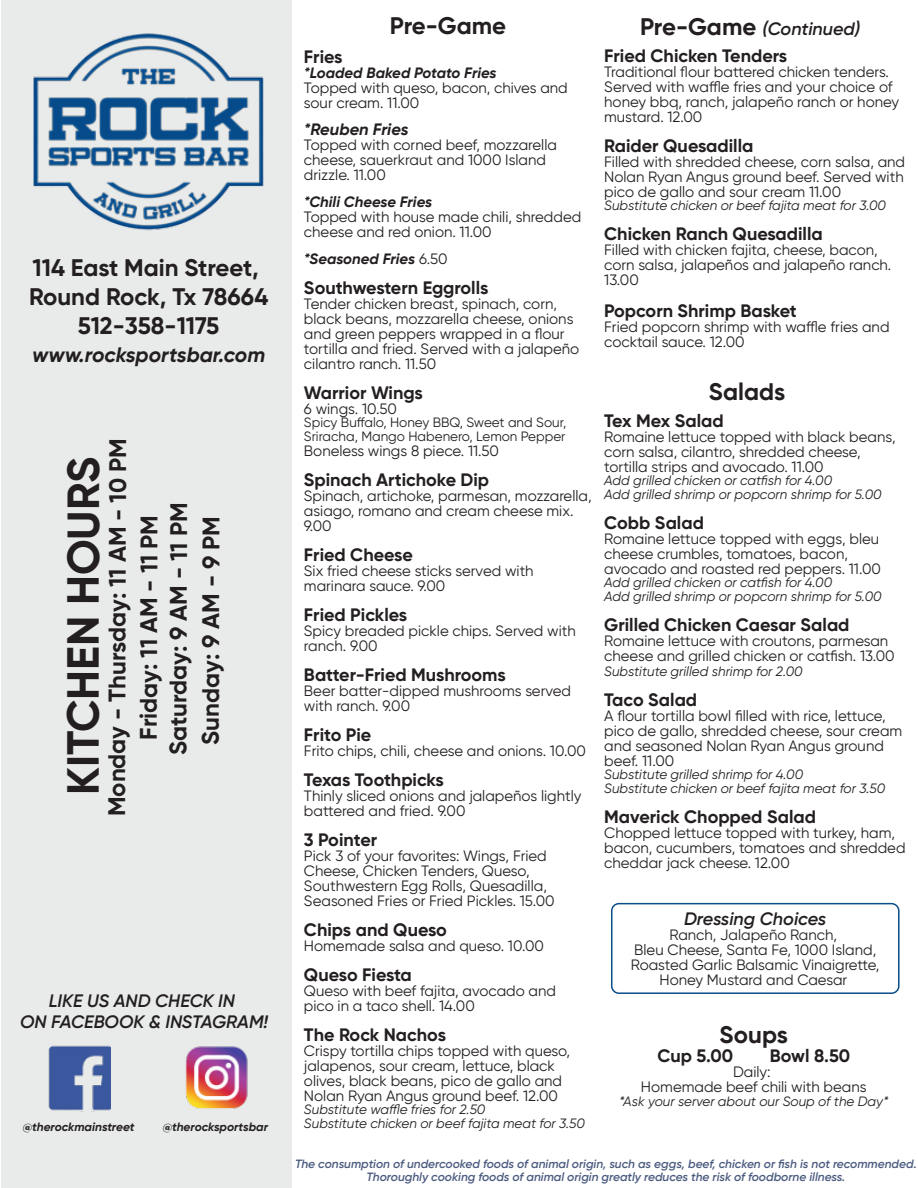
<style>
.page{position:relative;width:918px;height:1188px;background:#fff}
.page>*{position:absolute;margin:0;border:0;box-sizing:border-box;transform-origin:0 0}
.t1{font:700 45px "Gilroy";color:#231f20}
.t2{font:700 24px/28.8px "Gilroy";letter-spacing:-.005em;color:#231f20;text-align:center}
.t3{font:italic 700 21px "Gilroy";color:#231f20}
.t4{font:700 18px "Gilroy";color:#231f20}
.t5{font:italic 600 18px/21px "Gilroy";color:#231f20;text-align:center}
.t6{font:italic 700 16.5px "Gilroy";color:#231f20}
.t7{font:15px/15px "Gilroy";color:#231f20}
.t8{font:italic 700 15px "Gilroy";color:#231f20}
.t9{font:italic 13.5px/13.5px "Gilroy";color:#231f20}
.t10{font:13.5px/13.5px "Gilroy";color:#231f20}
.t11{font:italic 600 12px/13.5px "Gilroy";color:#4b5b80;text-align:center}
.t12{font:italic 700 12px "Gilroy";color:#231f20}
.s1{font-weight:700;font-style:normal;font-size:24px}
.s2{font-weight:400;font-style:normal}
</style>
<div class="page">
<div style="left:2px;top:1px;width:290px;height:1187px;background:#e9ebeb"></div>
<img style="left:34px;top:33px;width:230px;height:198px">
<img style="left:49px;top:1045px;width:62px;height:67px">
<div style="left:611px;top:903px;width:289px;height:91px;border:2px solid #0a4d8b;border-radius:7px"></div>
<img style="left:185px;top:1046px;width:63px;height:63px">
<h2 class="t2" style="left:29px;top:253px;width:241px">114 East Main Street,<br>Round Rock, Tx 78664<br>512-358-1175</h2>
<h3 class="t3" style="left:32px;top:342px;width:234px">www.rocksportsbar.com</h3>
<h1 class="t1" style="left:55px;top:795px;width:340px;rotate:-90deg">KITCHEN HOURS</h1>
<h2 class="t2" style="left:103px;top:816px;width:379px;rotate:-90deg">Monday - Thursday: 11 AM - 10 PM</h2>
<h2 class="t2" style="left:164px;top:755px;width:255px;rotate:-90deg">Saturday: 9 AM - 11 PM</h2>
<h2 class="t2" style="left:134px;top:740px;width:226px;rotate:-90deg">Friday: 11 AM - 11 PM</h2>
<h2 class="t2" style="left:196px;top:745px;width:230px;rotate:-90deg">Sunday: 9 AM - 9 PM</h2>
<p class="t5" style="left:20px;top:990px;width:250px">LIKE US AND CHECK IN<br>ON FACEBOOK &amp; INSTAGRAM!</p>
<h2 class="t2" style="left:390px;top:11px;width:118px">Pre-Game</h2>
<p class="t5" style="left:640px;top:18px;width:222px"><span class="s1">Pre-Game</span> (Continued)</p>
<p class="t4" style="left:304px;top:45px;width:40px">Fries</p>
<p class="t8" style="left:304px;top:63px;width:194px">*Loaded Baked Potato Fries</p>
<p class="t7" style="left:304px;top:80px;width:265px">Topped with queso, bacon, chives and sour cream. 11.00</p>
<p class="t6" style="left:304px;top:119px;width:106px">*Reuben Fries</p>
<p class="t7" style="left:304px;top:137px;width:255px">Topped with corned beef, mozzarella cheese, sauerkraut and 1000 Island drizzle. 11.00</p>
<p class="t8" style="left:304px;top:192px;width:130px">*Chili Cheese Fries</p>
<p class="t7" style="left:304px;top:209px;width:279px">Topped with house made chili, shredded cheese and red onion. 11.00</p>
<p class="t8" style="left:304px;top:249px;width:145px">*Seasoned Fries <span class="s2">6.50</span></p>
<p class="t4" style="left:304px;top:276px;width:186px">Southwestern Eggrolls</p>
<p class="t7" style="left:304px;top:296px;width:277px">Tender chicken breast, spinach, corn, black beans, mozzarella cheese, onions and green peppers wrapped in a flour tortilla and fried. Served with a jalapeño cilantro ranch. 11.50</p>
<p class="t4" style="left:304px;top:381px;width:121px">Warrior Wings</p>
<p class="t7" style="left:304px;top:401px;width:95px">6 wings. 10.50</p>
<p class="t10" style="left:304px;top:416px;width:264px">Spicy Buffalo, Honey BBQ, Sweet and Sour,<br>Sriracha, Mango Habenero, Lemon Pepper</p>
<p class="t7" style="left:304px;top:443px;width:197px">Boneless wings 8 piece. 11.50</p>
<p class="t4" style="left:304px;top:468px;width:187px">Spinach Artichoke Dip</p>
<p class="t7" style="left:304px;top:488px;width:289px">Spinach, artichoke, parmesan, mozzarella, asiago, romano and cream cheese mix.<br>9.00</p>
<p class="t4" style="left:304px;top:543px;width:110px">Fried Cheese</p>
<p class="t7" style="left:304px;top:563px;width:231px">Six fried cheese sticks served with marinara sauce. 9.00</p>
<p class="t4" style="left:304px;top:603px;width:105px">Fried Pickles</p>
<p class="t7" style="left:304px;top:623px;width:273px">Spicy breaded pickle chips. Served with ranch. 9.00</p>
<p class="t4" style="left:304px;top:663px;width:204px">Batter-Fried Mushrooms</p>
<p class="t7" style="left:304px;top:683px;width:269px">Beer batter-dipped mushrooms served with ranch. 9.00</p>
<p class="t4" style="left:304px;top:723px;width:69px">Frito Pie</p>
<p class="t7" style="left:304px;top:743px;width:283px">Frito chips, chili, cheese and onions. 10.00</p>
<p class="t4" style="left:304px;top:768px;width:141px">Texas Toothpicks</p>
<p class="t7" style="left:304px;top:788px;width:279px">Thinly sliced onions and jalapeños lightly battered and fried. 9.00</p>
<p class="t4" style="left:304px;top:828px;width:75px">3 Pointer</p>
<p class="t7" style="left:304px;top:848px;width:252px">Pick 3 of your favorites: Wings, Fried Cheese, Chicken Tenders, Queso, Southwestern Egg Rolls, Quesadilla, Seasoned Fries or Fried Pickles. 15.00</p>
<p class="t4" style="left:304px;top:918px;width:145px">Chips and Queso</p>
<p class="t7" style="left:304px;top:938px;width:242px">Homemade salsa and queso. 10.00</p>
<p class="t4" style="left:304px;top:963px;width:109px">Queso Fiesta</p>
<p class="t7" style="left:304px;top:983px;width:254px">Queso with beef fajita, avocado and pico in a taco shell. 14.00</p>
<p class="t4" style="left:304px;top:1023px;width:144px">The Rock Nachos</p>
<p class="t7" style="left:304px;top:1043px;width:268px">Crispy tortilla chips topped with queso, jalapenos, sour cream, lettuce, black olives, black beans, pico de gallo and Nolan Ryan Angus ground beef. 12.00</p>
<p class="t9" style="left:304px;top:1103px;width:183px">Substitute waffle fries for 2.50</p>
<p class="t4" style="left:604px;top:44px;width:185px">Fried Chicken Tenders</p>
<p class="t7" style="left:604px;top:64px;width:297px">Traditional flour battered chicken tenders.<br>Served with waffle fries and your choice of honey bbq, ranch, jalapeño ranch or honey mustard. 12.00</p>
<p class="t4" style="left:604px;top:134px;width:151px">Raider Quesadilla</p>
<p class="t7" style="left:604px;top:154px;width:302px;text-align:justify">Filled with shredded cheese, corn salsa, and Nolan Ryan Angus ground beef. Served with pico de gallo and sour cream 11.00</p>
<p class="t9" style="left:604px;top:199px;width:283px">Substitute chicken or beef fajita meat for 3.00</p>
<p class="t4" style="left:604px;top:223px;width:220px">Chicken Ranch Quesadilla</p>
<p class="t7" style="left:604px;top:243px;width:289px">Filled with chicken fajita, cheese, bacon, corn salsa, jalapeños and jalapeño ranch.<br>13.00</p>
<p class="t4" style="left:604px;top:299px;width:194px">Popcorn Shrimp Basket</p>
<p class="t7" style="left:604px;top:319px;width:287px">Fried popcorn shrimp with waffle fries and cocktail sauce. 12.00</p>
<h2 class="t2" style="left:709px;top:378px;width:78px">Salads</h2>
<p class="t4" style="left:604px;top:409px;width:121px">Tex Mex Salad</p>
<p class="t7" style="left:604px;top:429px;width:293px">Romaine lettuce topped with black beans, corn salsa, cilantro, shredded cheese, tortilla strips and avocado. 11.00</p>
<p class="t9" style="left:604px;top:474px;width:279px">Add grilled chicken or catfish for 4.00<br>Add grilled shrimp or popcorn shrimp for 5.00</p>
<p class="t4" style="left:604px;top:511px;width:101px">Cobb Salad</p>
<p class="t7" style="left:604px;top:531px;width:278px">Romaine lettuce topped with eggs, bleu cheese crumbles, tomatoes, bacon, avocado and roasted red peppers. 11.00</p>
<p class="t9" style="left:604px;top:576px;width:279px">Add grilled chicken or catfish for 4.00<br>Add grilled shrimp or popcorn shrimp for 5.00</p>
<p class="t4" style="left:604px;top:613px;width:247px">Grilled Chicken Caesar Salad</p>
<p class="t7" style="left:604px;top:633px;width:292px">Romaine lettuce with croutons, parmesan cheese and grilled chicken or catfish. 13.00</p>
<p class="t9" style="left:604px;top:664px;width:200px">Substitute grilled shrimp for 2.00</p>
<p class="t4" style="left:604px;top:688px;width:94px">Taco Salad</p>
<p class="t7" style="left:604px;top:708px;width:300px">A flour tortilla bowl filled with rice, lettuce, pico de gallo, shredded cheese, sour cream and seasoned Nolan Ryan Angus ground beef. 11.00</p>
<p class="t9" style="left:604px;top:768px;width:282px">Substitute grilled shrimp for 4.00<br>Substitute chicken or beef fajita meat for 3.50</p>
<p class="t4" style="left:604px;top:805px;width:213px">Maverick Chopped Salad</p>
<p class="t7" style="left:604px;top:825px;width:303px">Chopped lettuce topped with turkey, ham, bacon, cucumbers, tomatoes and shredded cheddar jack cheese. 12.00</p>
<p class="t5" style="left:684px;top:908px;width:144px">Dressing Choices</p>
<p class="t7" style="left:631px;top:927px;width:250px;text-align:center">Ranch, Jalapeño Ranch,<br>Bleu Cheese, Santa Fe, 1000 Island,<br>Roasted Garlic Balsamic Vinaigrette,<br>Honey Mustard and Caesar</p>
<h2 class="t2" style="left:720px;top:1020px;width:70px">Soups</h2>
<p class="t4" style="left:657px;top:1045px;width:77px">Cup 5.00</p>
<p class="t4" style="left:770px;top:1045px;width:82px">Bowl 8.50</p>
<p class="t7" style="left:641px;top:1065px;width:227px;text-align:center">Daily:<br>Homemade beef chili with beans</p>
<p class="t9" style="left:619px;top:1094px;width:271px">*Ask your server about our Soup of the Day*</p>
<p class="t12" style="left:23px;top:1119px;width:113px">@therockmainstreet</p>
<p class="t12" style="left:163px;top:1119px;width:107px">@therocksportsbar</p>
<p class="t9" style="left:304px;top:1116px;width:282px">Substitute chicken or beef fajita meat for 3.50</p>
<p class="t11" style="left:295px;top:1157px;width:623px">The consumption of undercooked foods of animal origin, such as eggs, beef, chicken or fish is not recommended.<br>Thoroughly cooking foods of animal origin greatly reduces the risk of foodborne illness.</p>
</div>
